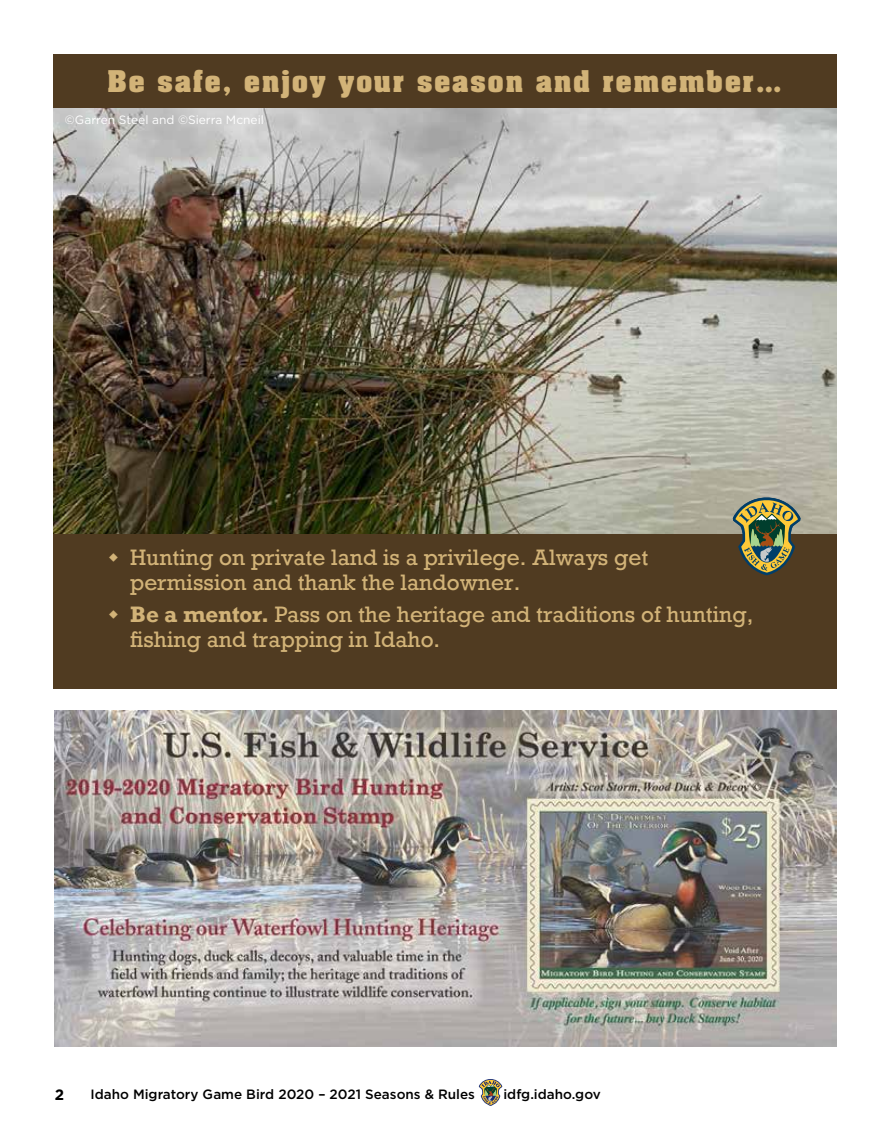
<style>
.page{position:relative;width:891px;height:1134px;background:#fff}
.page>*{position:absolute;margin:0;border:0;box-sizing:border-box;transform-origin:0 0}
.t1{font:700 25.5px "Aachen";letter-spacing:.08em;color:#d2b378}
.t2{font:21px/25.2px "Rockwell";color:#d2b378}
.t3{font:700 15px "Gotham";color:#000}
.t4{font:500 13.5px "Gotham";color:#000}
.t5{font:12px "Gotham";color:#fff}
.s1{font-weight:700}
</style>
<div class="page">
<svg style="left:479px;top:1079px;width:23px;height:27px"></svg>
<img style="left:54px;top:711px;width:783px;height:335px">
<img style="left:54px;top:108px;width:783px;height:426px">
<div style="left:54px;top:54px;width:783px;height:54px;background:#503b21"></div>
<div style="left:54px;top:534px;width:783px;height:154px;background:#503b21"></div>
<svg style="left:733px;top:498px;width:68px;height:77px"></svg>
<p class="t1" style="left:108px;top:63px;width:676px">Be safe, enjoy your season and remember…</p>
<p class="t5" style="left:65px;top:112px;width:201px">©Garren Steel and ©Sierra Mcneil</p>
<p class="t2" style="left:130px;top:545px;width:520px">Hunting on private land is a privilege. Always get permission and thank the landowner.</p>
<p class="t2" style="left:130px;top:602px;width:625px"><span class="s1">Be a mentor.</span> Pass on the heritage and traditions of hunting, fishing and trapping in Idaho.</p>
<p class="t3" style="left:55px;top:1085px;width:11px">2</p>
<p class="t4" style="left:90px;top:1085px;width:386px">Idaho Migratory Game Bird 2020 – 2021 Seasons &amp; Rules</p>
<p class="t4" style="left:503px;top:1085px;width:99px">idfg.idaho.gov</p>
</div>
